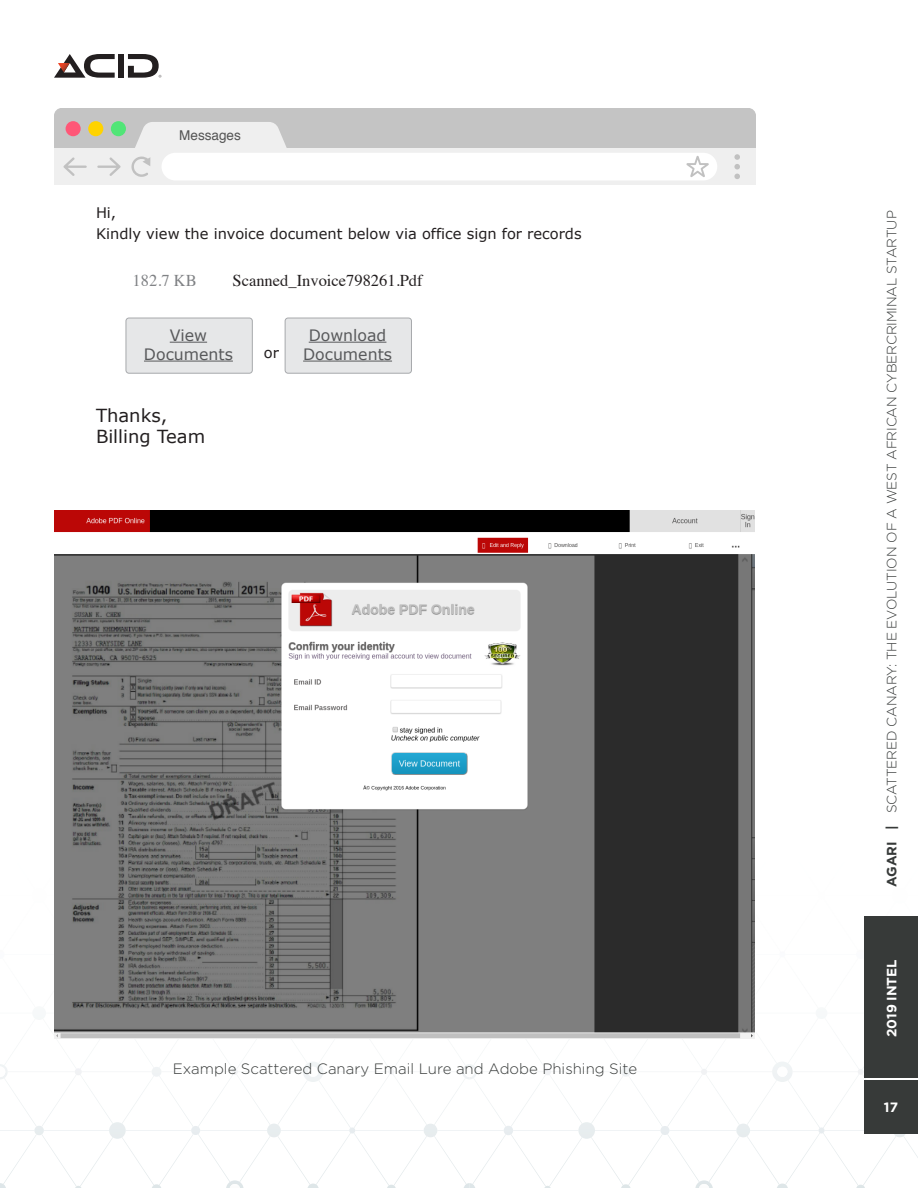
<style>
.page{position:relative;width:918px;height:1188px;background:#fff}
.page>*{position:absolute;margin:0;border:0;box-sizing:border-box;transform-origin:0 0}
.t1{font:18px/21.6px "Verdana";color:#231f20}
.t2{font:16.5px "Times";color:#231f20}
.t3{font:16.5px "Times";color:#808285}
.t4{font:15.75px/18.9px "Verdana";color:#58595b;text-align:center}
.body_ltr{font:300 15px "Gotham";color:#373a39}
.t5{font:14.7px/21px "Verdana";color:#231f20}
.t6{font:300 13.5px "Gotham";letter-spacing:-.01em;color:#373a39}
.t7{font:700 13.5px "Gotham";letter-spacing:-.01em;color:#fff}
.t8{font:13.5px "Helvetica";color:#545454}
.s1{font-weight:700}
</style>
<div class="page">
<img style="left:54px;top:844px;width:1px;height:49px">
<img style="left:54px;top:901px;width:1px;height:50px">
<img style="left:54px;top:957px;width:1px;height:53px">
<img style="left:54px;top:1013px;width:31px;height:55px">
<img style="left:393px;top:1062px;width:72px;height:62px">
<img style="left:434px;top:1062px;width:31px;height:4px">
<img style="left:42px;top:1077px;width:33px;height:49px">
<img style="left:6px;top:1081px;width:30px;height:45px">
<img style="left:81px;top:1076px;width:71px;height:46px">
<img style="left:160px;top:1075px;width:73px;height:51px">
<img style="left:238px;top:1077px;width:68px;height:47px">
<img style="left:321px;top:1077px;width:67px;height:50px">
<img style="left:80px;top:1139px;width:32px;height:47px">
<img style="left:4px;top:1135px;width:73px;height:51px">
<svg style="left:34px;top:1126px;width:10px;height:9px"></svg>
<img style="left:109px;top:1122px;width:17px;height:17px">
<svg style="left:191px;top:1126px;width:9px;height:9px"></svg>
<img style="left:267px;top:1124px;width:14px;height:13px">
<svg style="left:349px;top:1127px;width:6px;height:7px"></svg>
<svg style="left:424px;top:1124px;width:13px;height:13px"></svg>
<svg style="left:152px;top:1184px;width:9px;height:4px"></svg>
<img style="left:226px;top:1180px;width:18px;height:8px">
<svg style="left:308px;top:1184px;width:11px;height:4px"></svg>
<svg style="left:387px;top:1185px;width:9px;height:3px"></svg>
<svg style="left:75px;top:1068px;width:7px;height:7px"></svg>
<svg style="left:152px;top:1067px;width:9px;height:10px"></svg>
<svg style="left:232px;top:1069px;width:6px;height:6px"></svg>
<img style="left:303px;top:1062px;width:20px;height:20px">
<svg style="left:389px;top:1069px;width:5px;height:6px"></svg>
<svg style="left:230px;top:1184px;width:10px;height:4px"></svg>
<svg style="left:308px;top:1067px;width:10px;height:10px"></svg>
<img style="left:462px;top:1064px;width:7px;height:15px">
<svg style="left:0;top:1183px;width:6px;height:5px"></svg>
<img style="left:0;top:1064px;width:8px;height:15px">
<svg style="left:0;top:1066px;width:5px;height:11px"></svg>
<img style="left:511px;top:1076px;width:34px;height:50px">
<img style="left:474px;top:1079px;width:32px;height:47px">
<img style="left:551px;top:1077px;width:71px;height:45px">
<img style="left:629px;top:1075px;width:73px;height:51px">
<img style="left:706px;top:1075px;width:69px;height:49px">
<img style="left:789px;top:1076px;width:69px;height:51px">
<img style="left:549px;top:1139px;width:32px;height:47px">
<img style="left:473px;top:1135px;width:73px;height:51px">
<img style="left:904px;top:1137px;width:14px;height:21px">
<svg style="left:504px;top:1126px;width:9px;height:9px"></svg>
<img style="left:578px;top:1122px;width:17px;height:17px">
<svg style="left:660px;top:1126px;width:9px;height:9px"></svg>
<img style="left:736px;top:1124px;width:14px;height:13px">
<svg style="left:819px;top:1127px;width:6px;height:7px"></svg>
<img style="left:894px;top:1134px;width:11px;height:3px">
<svg style="left:544px;top:1186px;width:7px;height:2px"></svg>
<svg style="left:621px;top:1184px;width:10px;height:4px"></svg>
<img style="left:695px;top:1180px;width:18px;height:8px">
<svg style="left:777px;top:1184px;width:11px;height:4px"></svg>
<svg style="left:856px;top:1185px;width:9px;height:3px"></svg>
<svg style="left:544px;top:1069px;width:7px;height:6px"></svg>
<svg style="left:621px;top:1067px;width:10px;height:10px"></svg>
<svg style="left:701px;top:1069px;width:6px;height:6px"></svg>
<img style="left:772px;top:1062px;width:21px;height:20px">
<svg style="left:858px;top:1069px;width:5px;height:6px"></svg>
<svg style="left:699px;top:1184px;width:10px;height:4px"></svg>
<svg style="left:777px;top:1067px;width:11px;height:10px"></svg>
<svg style="left:464px;top:1183px;width:11px;height:5px"></svg>
<img style="left:469px;top:1064px;width:8px;height:15px">
<svg style="left:464px;top:1066px;width:11px;height:11px"></svg>
<div style="left:864px;top:1080px;width:54px;height:54px;background:#373a39"></div>
<div style="left:864px;top:916px;width:54px;height:162px;background:#373a39"></div>
<div style="left:118px;top:54px;width:6px;height:24px;background:#231f20"></div>
<svg style="left:128px;top:54px;width:33px;height:24px"></svg>
<svg style="left:54px;top:54px;width:61px;height:24px"></svg>
<img style="left:55px;top:510px;width:700px;height:528px">
<div style="left:54px;top:108px;width:702px;height:94px;background:#c4c4c4;border-radius:8px"></div>
<div style="left:54px;top:149px;width:702px;height:56px;background:#fff"></div>
<div style="left:54px;top:149px;width:702px;height:36px;background:#efefef"></div>
<div style="left:162px;top:153px;width:555px;height:27px;background:#fff;border-radius:14px"></div>
<div style="left:66px;top:121px;width:15px;height:15px;background:#ff5777;border-radius:50%"></div>
<div style="left:88px;top:121px;width:15px;height:15px;background:#ffd300;border-radius:50%"></div>
<div style="left:111px;top:121px;width:15px;height:15px;background:#51e577;border-radius:50%"></div>
<svg style="left:63px;top:157px;width:24px;height:19px"></svg>
<svg style="left:97px;top:157px;width:24px;height:19px"></svg>
<svg style="left:131px;top:122px;width:157px;height:55px"></svg>
<svg style="left:734px;top:154px;width:6px;height:25px"></svg>
<svg style="left:686px;top:156px;width:23px;height:21px"></svg>
<div style="left:126px;top:318px;width:126px;height:55px;background:#e6e7e8;border-radius:3px"></div>
<div style="left:126px;top:318px;width:127px;height:56px;border:1px solid #a7a9ac;border-radius:3px"></div>
<hr style="left:170px;top:342px;width:37px;height:1px;background:#58595b">
<hr style="left:144px;top:361px;width:89px;height:1px;background:#58595b">
<div style="left:285px;top:318px;width:126px;height:55px;background:#e6e7e8;border-radius:3px"></div>
<div style="left:285px;top:318px;width:127px;height:56px;border:1px solid #a7a9ac;border-radius:3px"></div>
<hr style="left:309px;top:342px;width:77px;height:1px;background:#58595b">
<hr style="left:303px;top:361px;width:89px;height:1px;background:#58595b">
<p class="t8" style="left:179px;top:125px;width:63px">Messages</p>
<p class="t5" style="left:96px;top:202px;width:487px">Hi,<br>Kindly view the invoice document below via office sign for records</p>
<p class="t3" style="left:133px;top:265px;width:66px">182.7 KB</p>
<p class="t2" style="left:233px;top:265px;width:192px">Scanned_Invoice798261.Pdf</p>
<p class="t4" style="left:144px;top:326px;width:90px">View<br>Documents</p>
<p class="t4" style="left:303px;top:326px;width:90px">Download<br>Documents</p>
<p class="t5" style="left:264px;top:342px;width:17px">or</p>
<p class="t1" style="left:96px;top:405px;width:111px">Thanks,<br>Billing Team</p>
<p class="body_ltr" style="left:173px;top:1059px;width:466px">Example Scattered Canary Email Lure and Adobe Phishing Site</p>
<p class="t6" style="left:883px;top:886px;width:678px;rotate:-90deg"><span class="s1">AGARI |</span> SCATTERED CANARY: THE EVOLUTION OF A WEST AFRICAN CYBERCRIMINAL STARTUP</p>
<p class="t7" style="left:883px;top:1037px;width:79px;rotate:-90deg">2019 INTEL</p>
<p class="t7" style="left:884px;top:1099px;width:16px">17</p>
</div>
